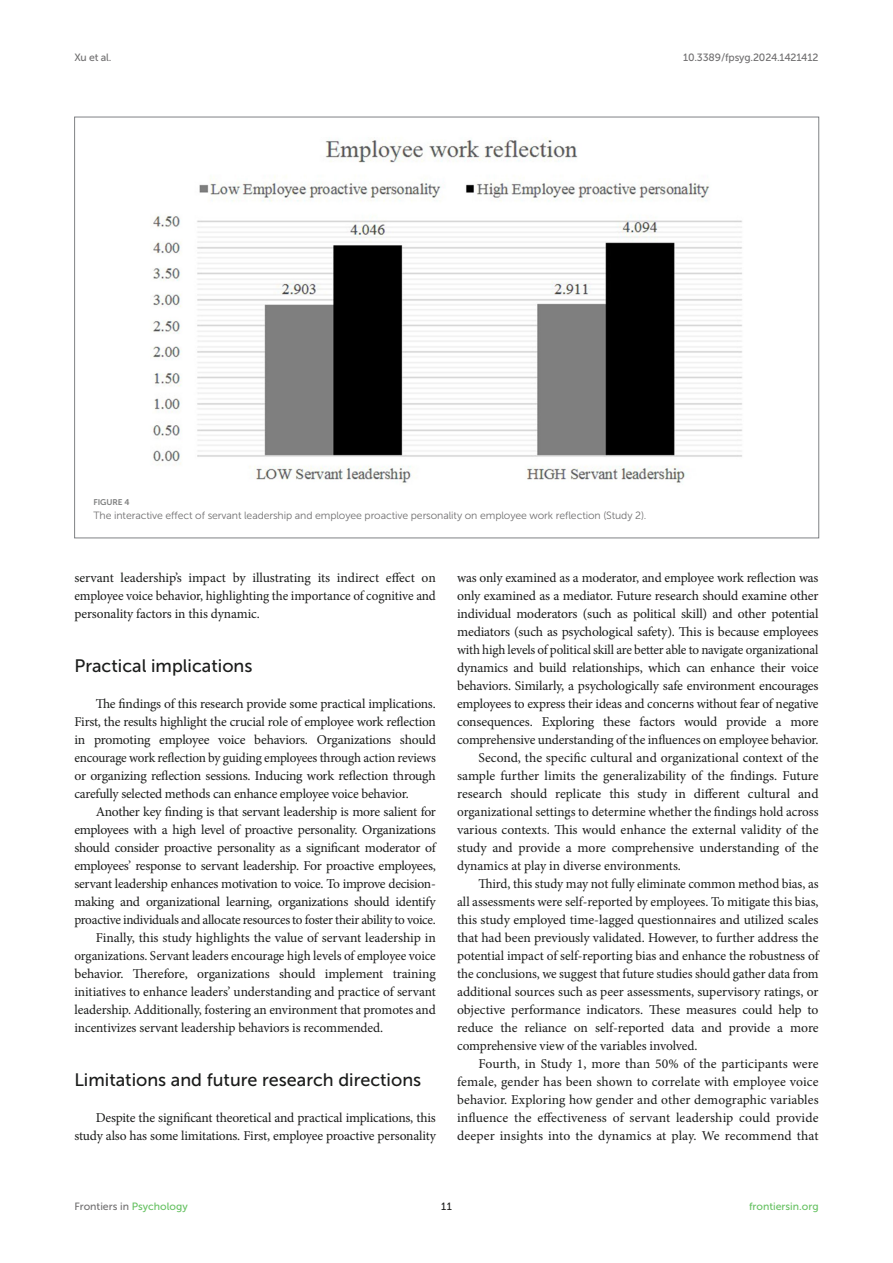
<style>
.page{position:relative;width:893px;height:1263px;background:#fff}
.page>*{position:absolute;margin:0;border:0;box-sizing:border-box;transform-origin:0 0}
.HEAD_2{font:18px "Museo Sans 500";color:#1b1c1b}
.TEXT{font:13.5px/18px "Minion Pro";letter-spacing:-.005em;color:#1b1c1b;text-align:justify}
.TEXT_FLUSH{font:13.5px/18px "Minion Pro";letter-spacing:-.015em;color:#1b1c1b;text-align:justify}
.FIG_HD{font:10.5px "Museo Sans 300";letter-spacing:-.01em;color:#706f70}
.t1{font:10.5px "Museo Sans 500";letter-spacing:-.015em;color:#706f70}
.t2{font:10.5px "Museo Sans 500";color:#65c161}
.t3{font:10.5px "Museo Sans 500";color:#1b1c1b}
.FIG_HD-2{font:8.25px "Museo Sans 700";letter-spacing:-.01em;color:#7e7f7f}
.s1{color:#65c161}
</style>
<div class="page">
<img style="left:152px;top:138px;width:590px;height:346px">
<p class="t1" style="left:74px;top:51px;width:39px">Xu et al.</p>
<p class="t1" style="left:683px;top:51px;width:137px">10.3389/fpsyg.2024.1421412</p>
<p class="FIG_HD-2" style="left:94px;top:498px;width:37px">FIGURE 4</p>
<p class="FIG_HD" style="left:94px;top:510px;width:554px">The interactive effect of servant leadership and employee proactive personality on employee work reflection (Study 2).</p>
<p class="TEXT" style="left:74px;top:569px;width:363px">servant leadership’s impact by illustrating its indirect effect on employee voice behavior, highlighting the importance of cognitive and personality factors in this dynamic.</p>
<p class="HEAD_2" style="left:74px;top:656px;width:180px">Practical implications</p>
<p class="TEXT_FLUSH" style="left:74px;top:695px;width:363px;text-indent:21px">The findings of this research provide some practical implications.<br>First, the results highlight the crucial role of employee work reflection in promoting employee voice behaviors. Organizations should encourage work reflection by guiding employees through action reviews or organizing reflection sessions. Inducing work reflection through carefully selected methods can enhance employee voice behavior.</p>
<p class="TEXT" style="left:74px;top:803px;width:363px;text-indent:21px">Another key finding is that servant leadership is more salient for employees with a high level of proactive personality. Organizations should consider proactive personality as a significant moderator of employees’ response to servant leadership. For proactive employees, servant leadership enhances motivation to voice. To improve decision&shy;making and organizational learning, organizations should identify proactive individuals and allocate resources to foster their ability to voice.</p>
<p class="TEXT" style="left:74px;top:929px;width:363px;text-indent:21px">Finally, this study highlights the value of servant leadership in organizations. Servant leaders encourage high levels of employee voice behavior. Therefore, organizations should implement training initiatives to enhance leaders’ understanding and practice of servant leadership. Additionally, fostering an environment that promotes and incentivizes servant leadership behaviors is recommended.</p>
<p class="HEAD_2" style="left:74px;top:1070px;width:348px">Limitations and future research directions</p>
<p class="TEXT_FLUSH" style="left:74px;top:1109px;width:363px;text-align:right">Despite the significant theoretical and practical implications, this study also has some limitations. First, employee proactive personality</p>
<p class="TEXT_FLUSH" style="left:457px;top:569px;width:363px">was only examined as a moderator, and employee work reflection was only examined as a mediator. Future research should examine other individual moderators (such as political skill) and other potential mediators (such as psychological safety). This is because employees with high levels of political skill are better able to navigate organizational dynamics and build relationships, which can enhance their voice behaviors. Similarly, a psychologically safe environment encourages employees to express their ideas and concerns without fear of negative consequences. Exploring these factors would provide a more comprehensive understanding of the influences on employee behavior.</p>
<p class="TEXT" style="left:457px;top:749px;width:363px;text-indent:21px">Second, the specific cultural and organizational context of the sample further limits the generalizability of the findings. Future research should replicate this study in different cultural and organizational settings to determine whether the findings hold across various contexts. This would enhance the external validity of the study and provide a more comprehensive understanding of the dynamics at play in diverse environments.</p>
<p class="TEXT" style="left:457px;top:875px;width:363px;text-indent:21px">Third, this study may not fully eliminate common method bias, as all assessments were self-reported by employees. To mitigate this bias, this study employed time-lagged questionnaires and utilized scales that had been previously validated. However, to further address the potential impact of self-reporting bias and enhance the robustness of the conclusions, we suggest that future studies should gather data from additional sources such as peer assessments, supervisory ratings, or objective performance indicators. These measures could help to reduce the reliance on self-reported data and provide a more comprehensive view of the variables involved.</p>
<p class="TEXT" style="left:457px;top:1055px;width:363px;text-indent:21px">Fourth, in Study 1, more than 50% of the participants were female, gender has been shown to correlate with employee voice behavior. Exploring how gender and other demographic variables influence the effectiveness of servant leadership could provide deeper insights into the dynamics at play. We recommend that</p>
<p class="t1" style="left:74px;top:1200px;width:115px">Frontiers in <span class="s1">Psychology</span></p>
<p class="t3" style="left:441px;top:1200px;width:12px">11</p>
<p class="t2" style="left:749px;top:1200px;width:71px">frontiersin.org</p>
</div>
